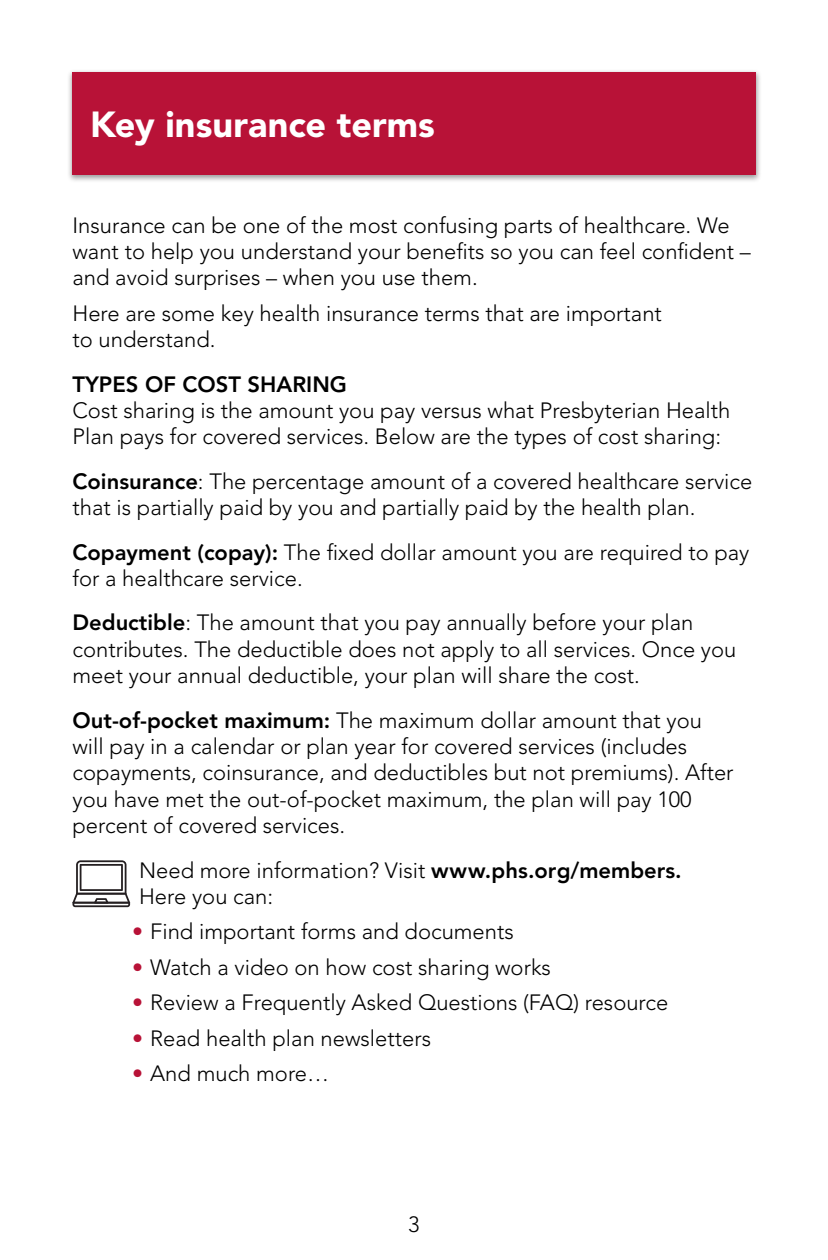
<style>
.page{position:relative;width:828px;height:1260px;background:#fff}
.page>*{position:absolute;margin:0;border:0;box-sizing:border-box;transform-origin:0 0}
.t1{font:900 36px "Avenir LT Std";color:#fff}
.t2{font:300 22px/26.4px "Avenir LT Std";color:#000}
.t3{font:800 22px "Avenir LT Std";color:#000}
.t4{font:300 22px "Avenir LT Std";color:#000}
.s1{font-weight:800}
.s2{color:#b81237}
</style>
<div class="page">
<div style="left:67px;top:69px;width:695px;height:114px;background:#000;opacity:.4"></div>
<div style="left:72px;top:72px;width:684px;height:103px;background:#b81237"></div>
<svg style="left:72px;top:860px;width:58px;height:47px"></svg>
<h2 class="t1" style="left:90px;top:103px;width:346px">Key insurance terms</h2>
<p class="t2" style="left:72px;top:212px;width:680px">Insurance can be one of the most confusing parts of healthcare. We want to help you understand your benefits so you can feel confident – and avoid surprises – when you use them.</p>
<p class="t2" style="left:72px;top:300px;width:591px">Here are some key health insurance terms that are important to understand.</p>
<h3 class="t3" style="left:72px;top:371px;width:276px">TYPES OF COST SHARING</h3>
<p class="t2" style="left:72px;top:397px;width:659px">Cost sharing is the amount you pay versus what Presbyterian Health<br>Plan pays for covered services. Below are the types of cost sharing:</p>
<p class="t2" style="left:72px;top:468px;width:681px"><span class="s1">Coinsurance</span>: The percentage amount of a covered healthcare service that is partially paid by you and partially paid by the health plan.</p>
<p class="t2" style="left:72px;top:539px;width:679px"><span class="s1">Copayment (copay):</span> The fixed dollar amount you are required to pay for a healthcare service.</p>
<p class="t2" style="left:72px;top:610px;width:665px"><span class="s1">Deductible</span>: The amount that you pay annually before your plan contributes. The deductible does not apply to all services. Once you meet your annual deductible, your plan will share the cost.</p>
<p class="t2" style="left:72px;top:707px;width:663px"><span class="s1">Out-of-pocket maximum:</span> The maximum dollar amount that you will pay in a calendar or plan year for covered services (includes copayments, coinsurance, and deductibles but not premiums). After you have met the out-of-pocket maximum, the plan will pay 100 percent of covered services.</p>
<p class="t2" style="left:139px;top:857px;width:544px">Need more information? Visit <span class="s1">www.phs.org/members.<br></span>Here you can:</p>
<p class="t2" style="left:132px;top:919px;width:383px"><span class="s2">•</span> Find important forms and documents</p>
<p class="t2" style="left:132px;top:954px;width:420px"><span class="s2">•</span> Watch a video on how cost sharing works</p>
<p class="t2" style="left:132px;top:990px;width:538px"><span class="s2">•</span> Review a Frequently Asked Questions (FAQ) resource</p>
<p class="t2" style="left:132px;top:1025px;width:300px"><span class="s2">•</span> Read health plan newsletters</p>
<p class="t2" style="left:132px;top:1060px;width:198px"><span class="s2">•</span> And much more…</p>
<p class="t4" style="left:408px;top:1212px;width:13px">3</p>
</div>
